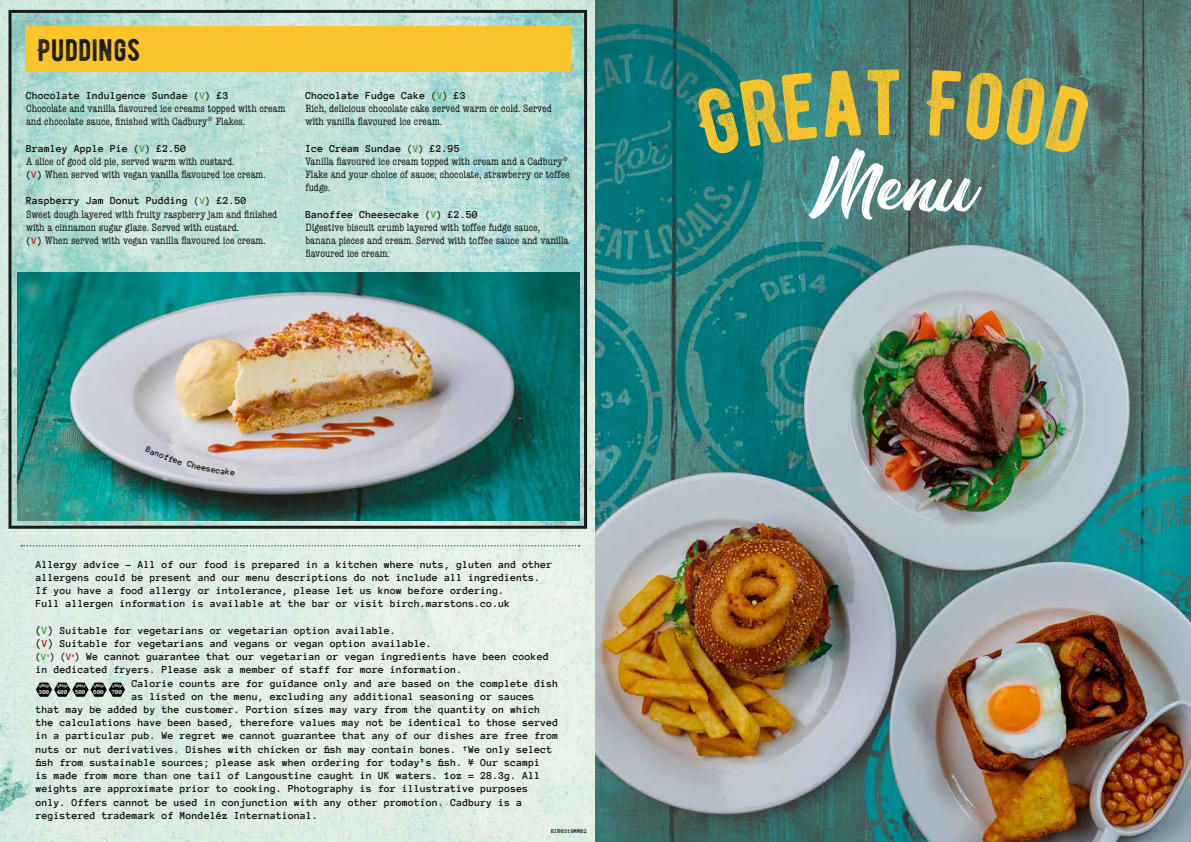
<style>
.page{position:relative;width:1191px;height:842px;background:#fff}
.page>*{position:absolute;margin:0;border:0;box-sizing:border-box;transform-origin:0 0}
.t1{font:72px "Barbershop in Thailand";color:#fff}
.t2{font:31px "BERNIER Distressed";color:#1a1a18}
.t3{font:700 11px/13.2px "Anonymous Pro";color:#1a1a18}
.t4{font:condensed 11px/13.2px "American Typewriter";color:#1a1a18}
.t5{font:700 6.4px "Anonymous Pro";color:#fff}
.t6{font:700 6px "Anonymous Pro";color:#1a1a18}
.s1{font-size:10px}
.s2{font-size:10px;color:#3da434}
.s3{font-family:"Anonymous Pro";font-weight:700;font-stretch:normal;font-size:10px}
.s4{font-family:"Anonymous Pro";font-weight:700;font-stretch:normal;font-size:10px;color:#cd1316}
.s5{color:#3da434}
.s6{color:#cd1316}
.s7{font-size:10px;color:#cd1316}
</style>
<div class="page">
<img style="left:0;top:0;width:595px;height:842px">
<img style="left:595px;top:0;width:596px;height:842px">
<img style="left:13px;top:14px;width:570px;height:511px">
<div style="left:9px;top:10px;width:578px;height:519px;border:3px solid #1a1a18"></div>
<div style="left:26px;top:26px;width:545px;height:46px;background:#f9c52b"></div>
<svg style="left:21px;top:545px;width:558px;height:1px"></svg>
<img style="left:17px;top:272px;width:562px;height:249px">
<svg style="left:691px;top:70px;width:170px;height:89px;background:#2c807f"></svg>
<svg style="left:867px;top:69px;width:32px;height:66px;background:#477c78"></svg>
<svg style="left:924px;top:70px;width:167px;height:86px;background:#50807b"></svg>
<svg style="left:36px;top:682px;width:89px;height:15px"></svg>
<svg style="left:145px;top:446px;width:90px;height:30px;background:#ccc4ca"></svg>
<h2 class="t2" style="left:38px;top:31px;width:104px">PUDDINGS</h2>
<p class="t3" style="left:26px;top:88px;width:204px">Chocolate Indulgence Sundae <span class="s1">(</span><span class="s2">V</span><span class="s1">)</span> £3</p>
<p class="t4" style="left:26px;top:101px;width:261px">Chocolate and vanilla flavoured ice creams topped with cream and chocolate sauce, finished with Cadbury® Flakes.</p>
<p class="t3" style="left:26px;top:141px;width:162px">Bramley Apple Pie <span class="s1">(</span><span class="s2">V</span><span class="s1">)</span> £2.50</p>
<p class="t4" style="left:26px;top:154px;width:241px">A slice of good old pie, served warm with custard.<br><span class="s3">(</span><span class="s4">V</span><span class="s3">)</span> When served with vegan vanilla flavoured ice cream.</p>
<p class="t3" style="left:26px;top:194px;width:222px">Raspberry Jam Donut Pudding <span class="s1">(</span><span class="s2">V</span><span class="s1">)</span> £2.50</p>
<p class="t4" style="left:26px;top:207px;width:253px">Sweet dough layered with fruity raspberry jam and finished with a cinnamon sugar glaze. Served with custard.<br><span class="s3">(</span><span class="s4">V</span><span class="s3">)</span> When served with vegan vanilla flavoured ice cream.</p>
<p class="t3" style="left:305px;top:88px;width:162px">Chocolate Fudge Cake <span class="s1">(</span><span class="s2">V</span><span class="s1">)</span> £3</p>
<p class="t4" style="left:305px;top:101px;width:248px">Rich, delicious chocolate cake served warm or cold. Served with vanilla flavoured ice cream.</p>
<p class="t3" style="left:305px;top:141px;width:156px">Ice Cream Sundae <span class="s1">(</span><span class="s2">V</span><span class="s1">)</span> £2.95</p>
<p class="t4" style="left:305px;top:154px;width:266px">Vanilla flavoured ice cream topped with cream and a Cadbury®<br>Flake and your choice of sauce; chocolate, strawberry or toffee fudge.</p>
<p class="t3" style="left:305px;top:207px;width:174px">Banoffee Cheesecake <span class="s1">(</span><span class="s2">V</span><span class="s1">)</span> £2.50</p>
<p class="t4" style="left:305px;top:220px;width:265px">Digestive biscuit crumb layered with toffee fudge sauce, banana pieces and cream. Served with toffee sauce and vanilla flavoured ice cream.</p>
<p class="t3" style="left:36px;top:557px;width:518px">Allergy advice – All of our food is prepared in a kitchen where nuts, gluten and other allergens could be present and our menu descriptions do not include all ingredients.<br>If you have a food allergy or intolerance, please let us know before ordering.<br>Full allergen information is available at the bar or visit birch.marstons.co.uk</p>
<p class="t3" style="left:36px;top:623px;width:362px">(<span class="s5">V</span>) Suitable for vegetarians or vegetarian option available.</p>
<p class="t3" style="left:36px;top:636px;width:398px">(<span class="s6">V</span>) Suitable for vegetarians and vegans or vegan option available.</p>
<p class="t3" style="left:36px;top:650px;width:515px"><span class="s1">(</span><span class="s2">V</span><sup>*</sup><span class="s1">) (</span><span class="s7">V</span><sup>*</sup><span class="s1">)</span> We cannot guarantee that our vegetarian or vegan ingredients have been cooked</p>
<p class="t3" style="left:36px;top:663px;width:428px">in dedicated fryers. Please ask a member of staff for more information.</p>
<p class="t3" style="left:132px;top:676px;width:428px">Calorie counts are for guidance only and are based on the complete dish</p>
<p class="t3" style="left:132px;top:689px;width:404px">as listed on the menu, excluding any additional seasoning or sauces</p>
<p class="t3" style="left:36px;top:702px;width:506px">that may be added by the customer. Portion sizes may vary from the quantity on which</p>
<p class="t3" style="left:36px;top:716px;width:524px">the calculations have been based, therefore values may not be identical to those served</p>
<p class="t3" style="left:36px;top:729px;width:524px">in a particular pub. We regret we cannot guarantee that any of our dishes are free from</p>
<p class="t3" style="left:36px;top:742px;width:518px">nuts or nut derivatives. Dishes with chicken or fish may contain bones. †We only select</p>
<p class="t3" style="left:36px;top:755px;width:506px">fish from sustainable sources; please ask when ordering for today’s fish. ¥ Our scampi</p>
<p class="t3" style="left:36px;top:768px;width:506px">is made from more than one tail of Langoustine caught in UK waters. 1oz = 28.3g. All</p>
<p class="t3" style="left:36px;top:782px;width:494px">weights are approximate prior to cooking. Photography is for illustrative purposes</p>
<p class="t3" style="left:36px;top:795px;width:488px">only. Offers cannot be used in conjunction with any other promotion. Cadbury is a</p>
<p class="t3" style="left:36px;top:808px;width:284px">registered trademark of Mondeléz International.</p>
<p class="t5" style="left:39px;top:688px;width:12px">300</p>
<p class="t5" style="left:94px;top:688px;width:12px">600</p>
<p class="t5" style="left:57px;top:688px;width:12px">400</p>
<p class="t5" style="left:112px;top:688px;width:12px">700</p>
<p class="t5" style="left:75px;top:688px;width:12px">500</p>
<p class="t6" style="left:551px;top:827px;width:38px">BIR0319MMB2</p>
<h1 class="t1" style="left:807px;top:143px;width:173px">Menu</h1>
</div>
